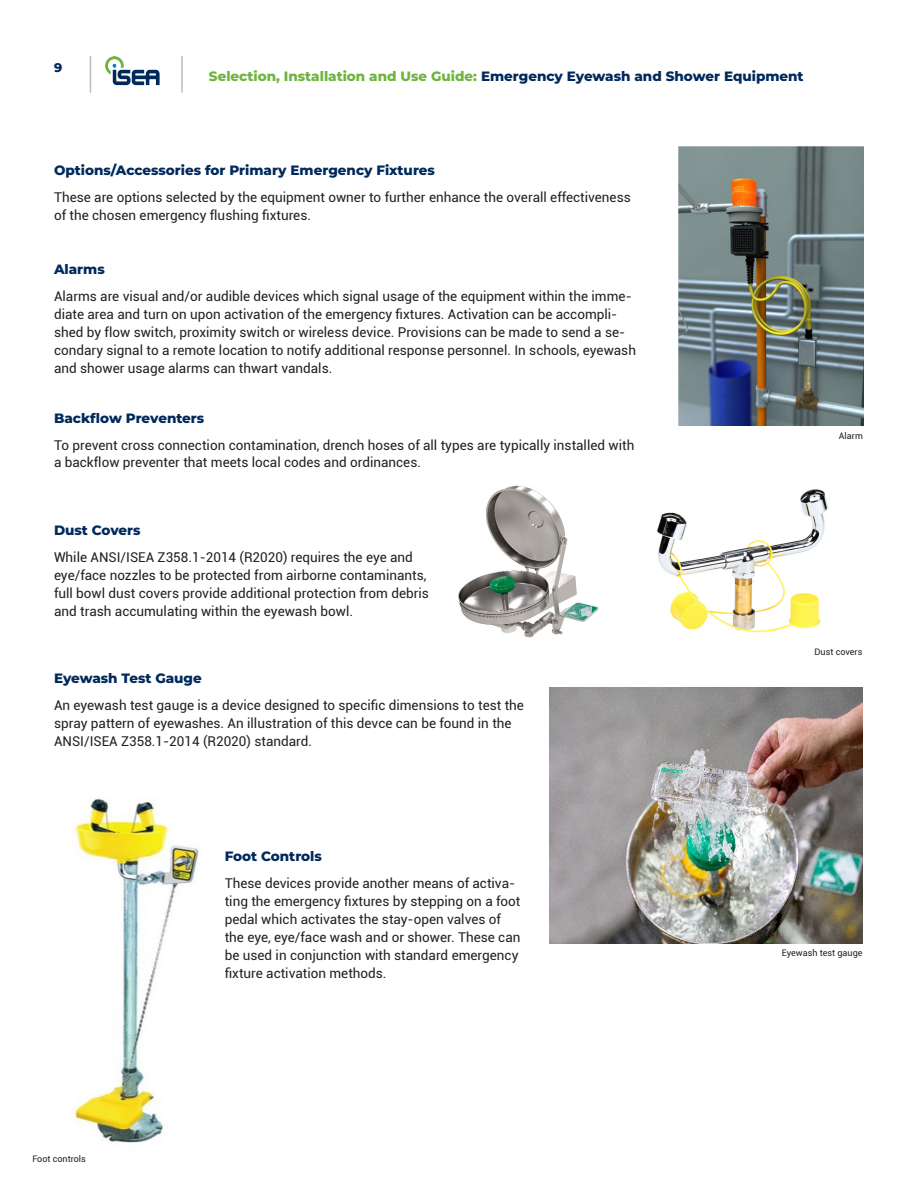
<style>
.page{position:relative;width:918px;height:1188px;background:#fff}
.page>*{position:absolute;margin:0;border:0;box-sizing:border-box;transform-origin:0 0}
.t1{font:13.5px/18px "Roboto";color:#231f20}
.t2{font:800 13.5px "Montserrat";color:#00295c}
.t3{font:800 13.5px "Montserrat";color:#6eb540}
.t4{font:800 12.6px "Montserrat";color:#00295c}
.t5{font:9px "Roboto";color:#231f20}
.s1{color:#00295c}
</style>
<div class="page">
<img style="left:105px;top:56px;width:55px;height:30px">
<hr style="left:181px;top:56px;width:2px;height:37px;background:#231f20">
<hr style="left:90px;top:56px;width:1px;height:37px;background:#231f20">
<img style="left:72px;top:798px;width:127px;height:345px">
<img style="left:678px;top:147px;width:186px;height:278px">
<img style="left:458px;top:485px;width:141px;height:153px">
<img style="left:550px;top:688px;width:312px;height:256px">
<img style="left:657px;top:489px;width:171px;height:144px">
<p class="t4" style="left:54px;top:59px;width:10px">9</p>
<p class="t3" style="left:209px;top:67px;width:596px">Selection, Installation and Use Guide: <span class="s1">Emergency Eyewash and Shower Equipment</span></p>
<p class="t2" style="left:54px;top:161px;width:382px">Options/Accessories for Primary Emergency Fixtures</p>
<p class="t1" style="left:54px;top:188px;width:578px">These are options selected by the equipment owner to further enhance the overall effectiveness of the chosen emergency flushing fixtures.</p>
<p class="t2" style="left:54px;top:260px;width:52px">Alarms</p>
<p class="t1" style="left:54px;top:287px;width:584px">Alarms are visual and/or audible devices which signal usage of the equipment within the imme&shy;diate area and turn on upon activation of the emergency fixtures. Activation can be accompli&shy;shed by flow switch, proximity switch or wireless device. Provisions can be made to send a se&shy;condary signal to a remote location to notify additional response personnel. In schools, eyewash and shower usage alarms can thwart vandals.</p>
<p class="t2" style="left:54px;top:410px;width:152px">Backflow Preventers</p>
<p class="t1" style="left:54px;top:437px;width:582px;line-height:16.5px">To prevent cross connection contamination, drench hoses of all types are typically installed with a backflow preventer that meets local codes and ordinances.</p>
<p class="t2" style="left:54px;top:522px;width:88px">Dust Covers</p>
<p class="t1" style="left:54px;top:548px;width:376px">While ANSI/ISEA Z358.1-2014 (R2020) requires the eye and eye/face nozzles to be protected from airborne contaminants, full bowl dust covers provide additional protection from debris and trash accumulating within the eyewash bowl.</p>
<p class="t2" style="left:54px;top:669px;width:149px">Eyewash Test Gauge</p>
<p class="t1" style="left:54px;top:696px;width:472px">An eyewash test gauge is a device designed to specific dimensions to test the spray pattern of eyewashes. An illustration of this devce can be found in the<br>ANSI/ISEA Z358.1-2014 (R2020) standard.</p>
<p class="t5" style="left:32px;top:1152px;width:55px">Foot controls</p>
<p class="t2" style="left:225px;top:847px;width:99px">Foot Controls</p>
<p class="t1" style="left:225px;top:874px;width:297px">These devices provide another means of activa&shy;ting the emergency fixtures by stepping on a foot pedal which activates the stay-open valves of the eye, eye/face wash and or shower. These can be used in conjunction with standard emergency fixture activation methods.</p>
<p class="t5" style="left:839px;top:429px;width:25px">Alarm</p>
<p class="t5" style="left:815px;top:646px;width:49px">Dust covers</p>
<p class="t5" style="left:782px;top:947px;width:82px">Eyewash test gauge</p>
</div>
